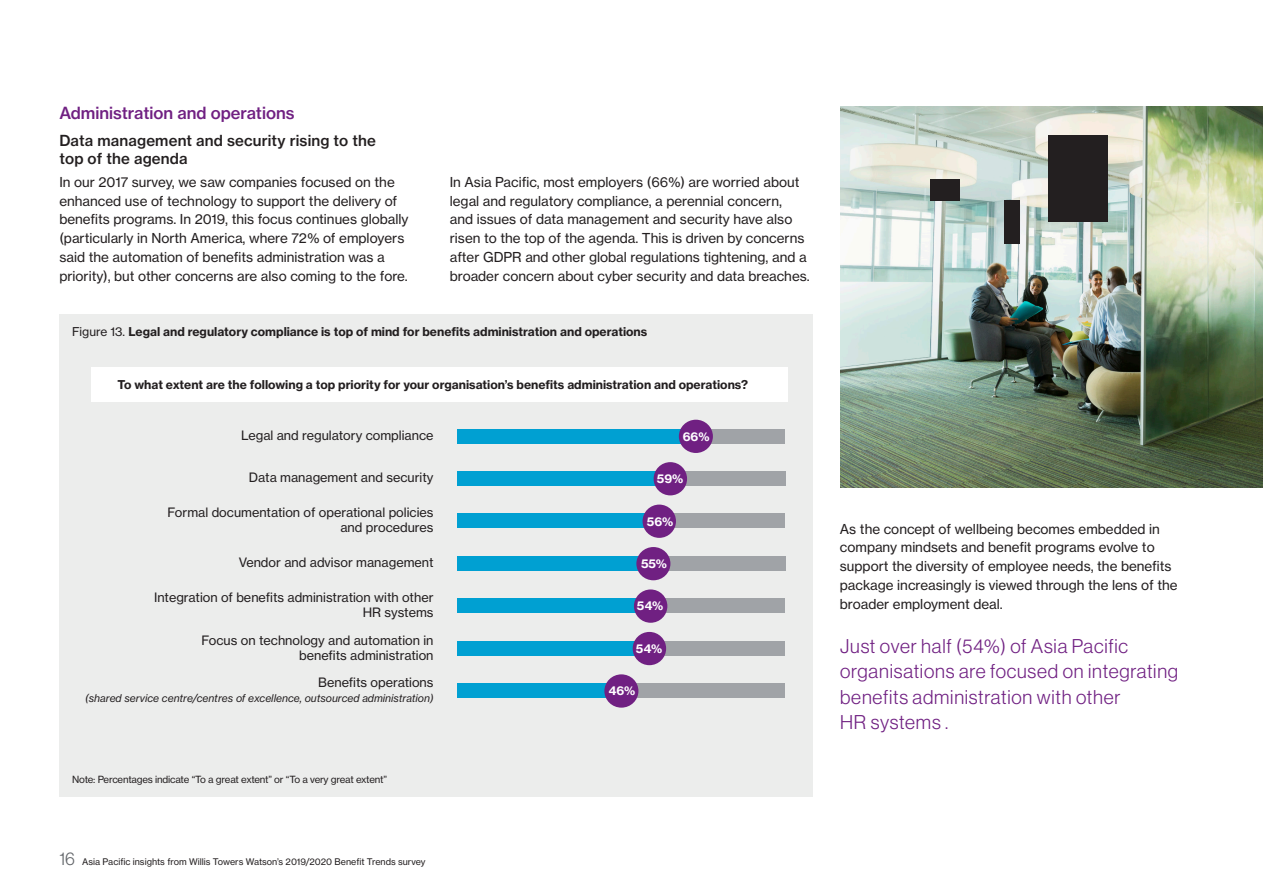
<style>
.page{position:relative;width:1263px;height:893px;background:#fff}
.page>*{position:absolute;margin:0;border:0;box-sizing:border-box;transform-origin:0 0}
.Callout_1__13pt_ligh{font:19.5px/25.5px "N Haas Grotesk DS Std 45 Lt";letter-spacing:.04em;color:#702082}
.Subhead_1__11_13_Med{font:16.5px "N Haas Grotesk TX Std 65 Md";color:#702082}
.Paragraph_Style_1{font:15px/18px "N Haas Grotesk TX Std 65 Md";letter-spacing:.01em;color:#231f20}
.Body_text_black{font:13.5px/18.8px "N Haas Grotesk TX Std 55 Rg";color:#231f20}
.Body_text_black-2{font:12.75px/15px "N Haas Grotesk TX Std 55 Rg";color:#231f20;text-align:right}
.Body_text_black-3{font:12px "N Haas Grotesk TX Std 75 Bd";color:#231f20}
.Callout_4__8pt_bold{font:12px "N Haas Grotesk TX Std 75 Bd";color:#231f20}
.Body_text_black-4{font:12px "N Haas Grotesk TX Std 75 Bd";color:#fff}
.Body_text_black-5{font:10.5px "N Haas Grotesk TX Std 56 It";color:#231f20}
.TOC_level_2{font:9.75px "N Haas Grotesk TX Std 55 Rg";letter-spacing:-.025em;color:#231f20}
.t1{font:9px "N Haas Grotesk TX Std 55 Rg";color:#231f20}
.s1{font-family:"N Haas Grotesk TX Std 55 Rg"}
.s2{font-family:"N Haas Grotesk DS Std 45 Lt";font-size:18px;color:#63666a}
</style>
<div class="page">
<div style="left:59px;top:314px;width:754px;height:483px;background:#ecedec"></div>
<img style="left:840px;top:106px;width:423px;height:381px">
<div style="left:931px;top:179px;width:29px;height:22px;background:#231f20"></div>
<div style="left:1004px;top:200px;width:15px;height:44px;background:#231f20"></div>
<div style="left:1048px;top:135px;width:59px;height:87px;background:#231f20"></div>
<div style="left:91px;top:367px;width:697px;height:35px;background:#fff"></div>
<div style="left:457px;top:429px;width:228px;height:14px;background:#00a0d2"></div>
<div style="left:704px;top:429px;width:81px;height:14px;background:#a0a3a7"></div>
<div style="left:680px;top:421px;width:31px;height:31px;background:#702082;border-radius:50%"></div>
<div style="left:679px;top:420px;width:34px;height:33px;border:3px solid #702082;border-radius:50%"></div>
<div style="left:457px;top:471px;width:202px;height:15px;background:#00a0d2"></div>
<div style="left:680px;top:471px;width:105px;height:15px;background:#a0a3a7"></div>
<div style="left:655px;top:463px;width:31px;height:31px;background:#702082;border-radius:50%"></div>
<div style="left:654px;top:462px;width:33px;height:33px;border:3px solid #702082;border-radius:50%"></div>
<div style="left:457px;top:514px;width:192px;height:14px;background:#00a0d2"></div>
<div style="left:669px;top:514px;width:116px;height:14px;background:#a0a3a7"></div>
<div style="left:644px;top:506px;width:31px;height:30px;background:#702082;border-radius:50%"></div>
<div style="left:642px;top:505px;width:34px;height:33px;border:3px solid #702082;border-radius:50%"></div>
<div style="left:457px;top:556px;width:186px;height:15px;background:#00a0d2"></div>
<div style="left:659px;top:556px;width:126px;height:15px;background:#a0a3a7"></div>
<div style="left:638px;top:548px;width:31px;height:31px;background:#702082;border-radius:50%"></div>
<div style="left:636px;top:547px;width:34px;height:33px;border:3px solid #702082;border-radius:50%"></div>
<div style="left:457px;top:598px;width:186px;height:15px;background:#00a0d2"></div>
<div style="left:655px;top:598px;width:130px;height:15px;background:#a0a3a7"></div>
<div style="left:635px;top:591px;width:31px;height:30px;background:#702082;border-radius:50%"></div>
<div style="left:634px;top:589px;width:33px;height:34px;border:3px solid #702082;border-radius:50%"></div>
<div style="left:457px;top:641px;width:186px;height:15px;background:#00a0d2"></div>
<div style="left:655px;top:641px;width:130px;height:15px;background:#a0a3a7"></div>
<div style="left:634px;top:633px;width:31px;height:31px;background:#702082;border-radius:50%"></div>
<div style="left:633px;top:632px;width:33px;height:33px;border:3px solid #702082;border-radius:50%"></div>
<div style="left:457px;top:683px;width:154px;height:15px;background:#00a0d2"></div>
<div style="left:631px;top:683px;width:154px;height:15px;background:#a0a3a7"></div>
<div style="left:606px;top:676px;width:31px;height:30px;background:#702082;border-radius:50%"></div>
<div style="left:604px;top:674px;width:34px;height:34px;border:3px solid #702082;border-radius:50%"></div>
<p class="Subhead_1__11_13_Med" style="left:59px;top:103px;width:237px">Administration and operations</p>
<p class="Paragraph_Style_1" style="left:59px;top:131px;width:318px">Data management and security rising to the top of the agenda</p>
<p class="Body_text_black" style="left:59px;top:173px;width:351px">In our 2017 survey, we saw companies focused on the enhanced use of technology to support the delivery of benefits programs. In 2019, this focus continues globally (particularly in North America, where 72% of employers said the automation of benefits administration was a priority), but other concerns are also coming to the fore.</p>
<p class="Body_text_black" style="left:450px;top:172px;width:361px">In Asia Pacific, most employers (66%) are worried about legal and regulatory compliance, a perennial concern,<br>and issues of data management and security have also risen to the top of the agenda. This is driven by concerns after GDPR and other global regulations tightening, and a broader concern about cyber security and data breaches.</p>
<p class="Callout_4__8pt_bold" style="left:72px;top:324px;width:577px"><span class="s1">Figure 13.</span> Legal and regulatory compliance is top of mind for benefits administration and operations</p>
<p class="Body_text_black-3" style="left:118px;top:377px;width:632px">To what extent are the following a top priority for your organisation’s benefits administration and operations?</p>
<p class="Body_text_black-2" style="left:241px;top:427px;width:194px">Legal and regulatory compliance</p>
<p class="Body_text_black-2" style="left:249px;top:470px;width:186px">Data management and security</p>
<p class="Body_text_black-2" style="left:168px;top:505px;width:267px">Formal documentation of operational policies and procedures</p>
<p class="Body_text_black-2" style="left:239px;top:555px;width:196px">Vendor and advisor management</p>
<p class="Body_text_black-2" style="left:154px;top:590px;width:281px">Integration of benefits administration with other<br>HR systems</p>
<p class="Body_text_black-2" style="left:202px;top:633px;width:233px">Focus on technology and automation in benefits administration</p>
<p class="Body_text_black-2" style="left:318px;top:675px;width:117px">Benefits operations</p>
<p class="Body_text_black-5" style="left:85px;top:692px;width:350px">(shared service centre/centres of excellence, outsourced administration)</p>
<p class="Body_text_black-4" style="left:683px;top:429px;width:28px">66%</p>
<p class="Body_text_black-4" style="left:657px;top:471px;width:28px">59%</p>
<p class="Body_text_black-4" style="left:647px;top:514px;width:28px">56%</p>
<p class="Body_text_black-4" style="left:641px;top:556px;width:28px">55%</p>
<p class="Body_text_black-4" style="left:637px;top:598px;width:28px">54%</p>
<p class="Body_text_black-4" style="left:636px;top:641px;width:28px">54%</p>
<p class="Body_text_black-4" style="left:608px;top:683px;width:28px">46%</p>
<p class="TOC_level_2" style="left:72px;top:773px;width:316px">Note: Percentages indicate “To a great extent” or “To a very great extent”</p>
<p class="t1" style="left:59px;top:857px;width:368px"><span class="s2">16</span> Asia Pacific insights from Willis Towers Watson’s 2019/2020 Benefit Trends survey</p>
<p class="Body_text_black" style="left:840px;top:519px;width:339px">As the concept of wellbeing becomes embedded in company mindsets and benefit programs evolve to support the diversity of employee needs, the benefits package increasingly is viewed through the lens of the broader employment deal.</p>
<p class="Callout_1__13pt_ligh" style="left:840px;top:633px;width:339px">Just over half (54%) of Asia Pacific organisations are focused on integrating benefits administration with other<br>HR systems .</p>
</div>
